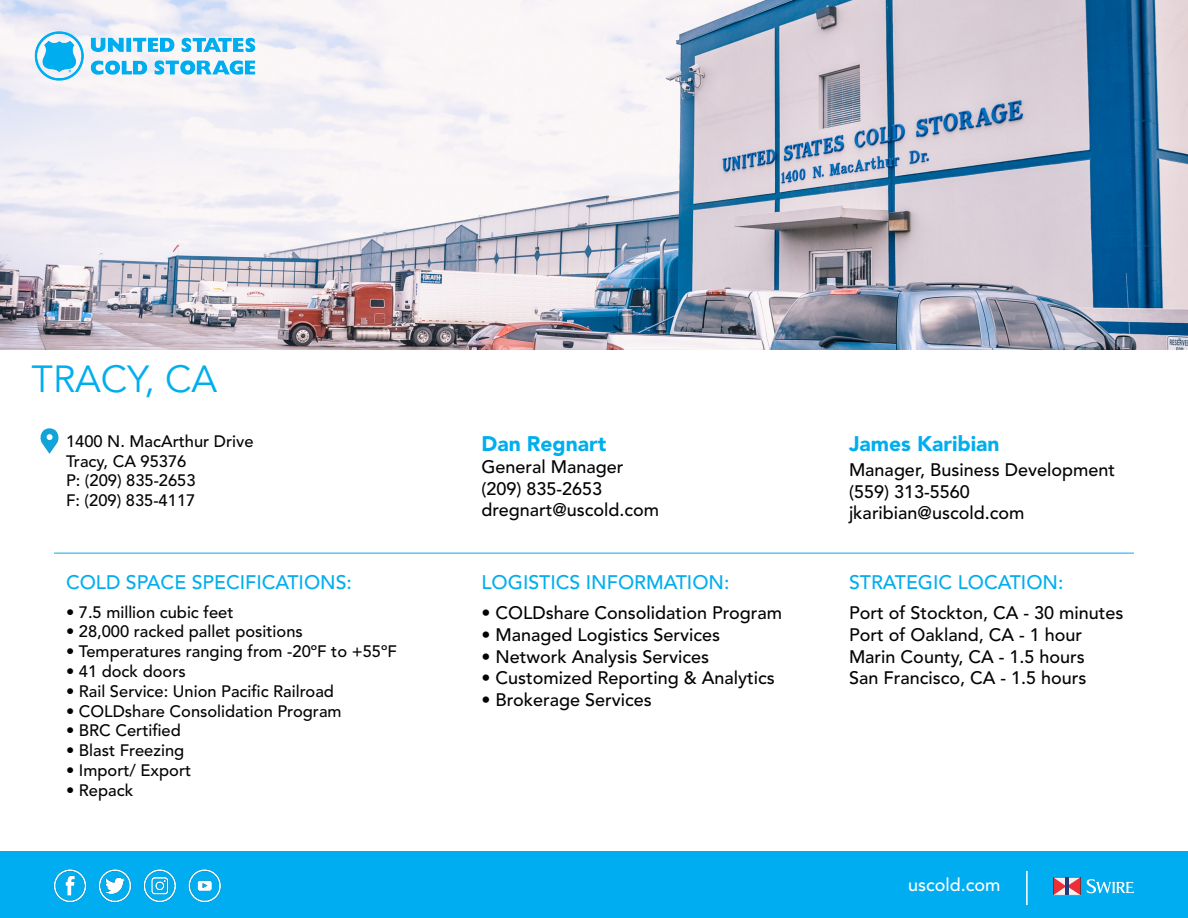
<style>
.page{position:relative;width:1188px;height:918px;background:#fff}
.page>*{position:absolute;margin:0;border:0;box-sizing:border-box;transform-origin:0 0}
.t1{font:37.5px "Avenir";color:#00aeef}
.t2{font:900 21px "Avenir";color:#00aeef}
.t3{font:500 19.5px "Avenir";color:#00aeef}
.t4{font:500 18px "Avenir";color:#040503}
.t5{font:500 18px "Avenir";color:#fff}
.t6{font:500 16.5px "Avenir";color:#040503}
</style>
<div class="page">
<img style="left:0;top:0;width:1188px;height:350px">
<div style="left:0;top:852px;width:1188px;height:66px;background:#00adf0"></div>
<hr style="left:1026px;top:871px;width:2px;height:34px;background:#fff">
<svg style="left:1053px;top:877px;width:81px;height:18px"></svg>
<hr style="left:1065px;top:877px;width:4px;height:18px;background:#263878">
<img style="left:32px;top:30px;width:230px;height:54px">
<img style="left:53px;top:869px;width:168px;height:34px">
<svg style="left:40px;top:428px;width:19px;height:26px"></svg>
<hr style="left:54px;top:553px;width:1080px;height:1px;background:#00aeef">
<p class="t1" style="left:32px;top:357px;width:187px">TRACY, CA</p>
<p class="t6" style="left:66px;top:432px;width:189px">1400 N. MacArthur Drive</p>
<p class="t6" style="left:66px;top:451px;width:122px">Tracy, CA 95376</p>
<p class="t6" style="left:66px;top:471px;width:131px">P: (209) 835-2653</p>
<p class="t6" style="left:66px;top:491px;width:131px">F: (209) 835-4117</p>
<p class="t3" style="left:66px;top:571px;width:288px">COLD SPACE SPECIFICATIONS:</p>
<p class="t6" style="left:66px;top:602px;width:169px">• 7.5 million cubic feet</p>
<p class="t6" style="left:66px;top:622px;width:238px">• 28,000 racked pallet positions</p>
<p class="t6" style="left:66px;top:642px;width:332px">• Temperatures ranging from -20ºF to +55ºF</p>
<p class="t6" style="left:66px;top:662px;width:121px">• 41 dock doors</p>
<p class="t6" style="left:66px;top:681px;width:270px">• Rail Service: Union Pacific Railroad</p>
<p class="t6" style="left:66px;top:701px;width:277px">• COLDshare Consolidation Program</p>
<p class="t6" style="left:66px;top:721px;width:116px">• BRC Certified</p>
<p class="t6" style="left:66px;top:741px;width:120px">• Blast Freezing</p>
<p class="t6" style="left:66px;top:761px;width:127px">• Import/ Export</p>
<p class="t6" style="left:66px;top:780px;width:69px">• Repack</p>
<p class="t2" style="left:482px;top:431px;width:126px">Dan Regnart</p>
<p class="t4" style="left:482px;top:456px;width:144px">General Manager</p>
<p class="t4" style="left:482px;top:478px;width:122px">(209) 835-2653</p>
<p class="t4" style="left:482px;top:500px;width:179px">dregnart@uscold.com</p>
<p class="t3" style="left:482px;top:571px;width:250px">LOGISTICS INFORMATION:</p>
<p class="t4" style="left:482px;top:603px;width:302px">• COLDshare Consolidation Program</p>
<p class="t4" style="left:482px;top:624px;width:240px">• Managed Logistics Services</p>
<p class="t4" style="left:482px;top:646px;width:229px">• Network Analysis Services</p>
<p class="t4" style="left:482px;top:668px;width:295px">• Customized Reporting &amp; Analytics</p>
<p class="t4" style="left:482px;top:689px;width:172px">• Brokerage Services</p>
<p class="t2" style="left:849px;top:431px;width:152px">James Karibian</p>
<p class="t4" style="left:849px;top:459px;width:268px">Manager, Business Development</p>
<p class="t4" style="left:849px;top:481px;width:122px">(559) 313-5560</p>
<p class="t4" style="left:849px;top:503px;width:177px">jkaribian@uscold.com</p>
<p class="t3" style="left:849px;top:571px;width:216px">STRATEGIC LOCATION:</p>
<p class="t4" style="left:849px;top:603px;width:276px">Port of Stockton, CA - 30 minutes</p>
<p class="t4" style="left:849px;top:624px;width:235px">Port of Oakland, CA - 1 hour</p>
<p class="t4" style="left:849px;top:646px;width:237px">Marin County, CA - 1.5 hours</p>
<p class="t4" style="left:849px;top:668px;width:239px">San Francisco, CA - 1.5 hours</p>
<p class="t5" style="left:908px;top:874px;width:94px">uscold.com</p>
</div>
